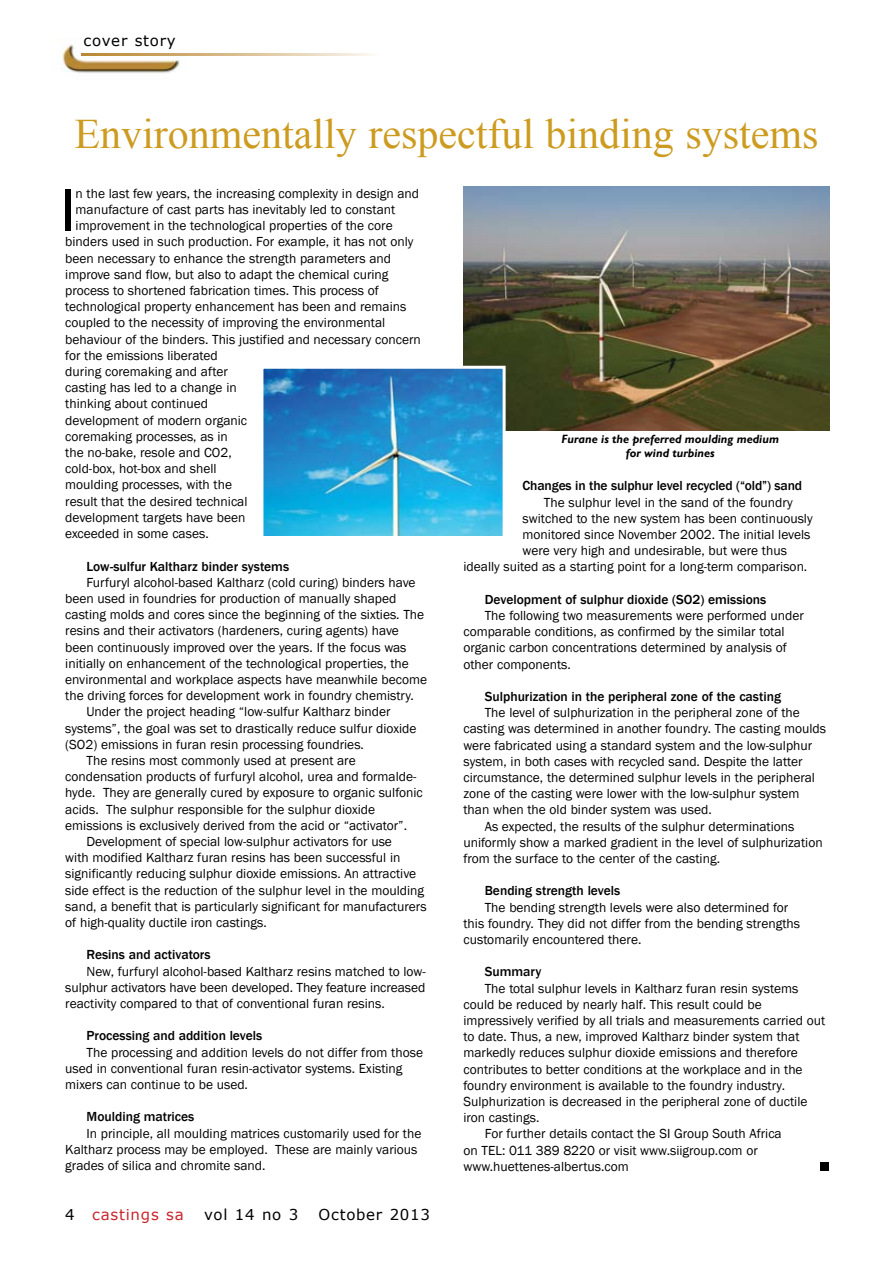
<style>
.page{position:relative;width:893px;height:1263px;background:#fff}
.page>*{position:absolute;margin:0;border:0;box-sizing:border-box;transform-origin:0 0}
.t1{font:62.1px "Franklin Gothic";color:#000}
.t2{font:42px "Times New Roman";color:#cc9b1f}
.t3{font:15px "Verdana";letter-spacing:.05em;color:#000}
.t4{font:15px "Verdana";letter-spacing:.05em;color:#c9252c}
.t5{font:13.5px/16.2px "Franklin Gothic";color:#000}
.t6{font:500 13.5px "Franklin Gothic";color:#000}
.t7{font:italic 700 12px/14.4px "Gill Sans";color:#000;text-align:center}
.s1{color:#000}
</style>
<div class="page">
<img style="left:62px;top:44px;width:125px;height:29px">
<svg style="left:81px;top:54px;width:291px;height:1px"></svg>
<img style="left:463px;top:187px;width:366px;height:243px">
<img style="left:264px;top:370px;width:238px;height:165px">
<div style="left:260px;top:366px;width:246px;height:173px;border:3px solid #fff"></div>
<div style="left:821px;top:1162px;width:8px;height:9px;background:#000"></div>
<p class="t3" style="left:84px;top:30px;width:94px">cover story</p>
<h2 class="t2" style="left:75px;top:105px;width:745px">Environmentally respectful binding systems</h2>
<h1 class="t1" style="left:60px;top:171px;width:17px">I</h1>
<p class="t5" style="left:76px;top:186px;width:345px">n the last few years, the increasing complexity in design and</p>
<p class="t5" style="left:76px;top:202px;width:321px">manufacture of cast parts has inevitably led to constant</p>
<p class="t5" style="left:76px;top:218px;width:319px">improvement in the technological properties of the core</p>
<p class="t5" style="left:65px;top:234px;width:350px">binders used in such production. For example, it has not only</p>
<p class="t5" style="left:65px;top:250px;width:327px">been necessary to enhance the strength parameters and</p>
<p class="t5" style="left:65px;top:267px;width:325px">improve sand flow, but also to adapt the chemical curing</p>
<p class="t5" style="left:65px;top:283px;width:315px">process to shortened fabrication times. This process of</p>
<p class="t5" style="left:65px;top:299px;width:343px">technological property enhancement has been and remains</p>
<p class="t5" style="left:65px;top:315px;width:322px">coupled to the necessity of improving the environmental</p>
<p class="t5" style="left:65px;top:331px;width:357px">behaviour of the binders. This justified and necessary concern</p>
<p class="t5" style="left:65px;top:348px;width:154px">for the emissions liberated</p>
<p class="t5" style="left:65px;top:364px;width:164px">during coremaking and after</p>
<p class="t5" style="left:65px;top:380px;width:173px">casting has led to a change in</p>
<p class="t5" style="left:65px;top:396px;width:144px">thinking about continued</p>
<p class="t5" style="left:65px;top:412px;width:183px">development of modern organic</p>
<p class="t5" style="left:65px;top:429px;width:164px">coremaking processes, as in</p>
<p class="t5" style="left:65px;top:445px;width:168px">the no-bake, resole and CO2,</p>
<p class="t5" style="left:65px;top:461px;width:153px">cold-box, hot-box and shell</p>
<p class="t5" style="left:65px;top:477px;width:168px">moulding processes, with the</p>
<p class="t5" style="left:65px;top:493px;width:184px">result that the desired technical</p>
<p class="t5" style="left:65px;top:510px;width:182px">development targets have been</p>
<p class="t5" style="left:65px;top:526px;width:145px">exceeded in some cases.</p>
<p class="t6" style="left:87px;top:558px;width:204px">Low-sulfur Kaltharz binder systems</p>
<p class="t5" style="left:87px;top:574px;width:331px">Furfuryl alcohol-based Kaltharz (cold curing) binders have</p>
<p class="t5" style="left:65px;top:591px;width:333px">been used in foundries for production of manually shaped</p>
<p class="t5" style="left:65px;top:607px;width:360px">casting molds and cores since the beginning of the sixties. The</p>
<p class="t5" style="left:65px;top:623px;width:335px">resins and their activators (hardeners, curing agents) have</p>
<p class="t5" style="left:65px;top:639px;width:343px">been continuously improved over the years. If the focus was</p>
<p class="t5" style="left:65px;top:655px;width:345px">initially on enhancement of the technological properties, the</p>
<p class="t5" style="left:65px;top:672px;width:363px">environmental and workplace aspects have meanwhile become</p>
<p class="t5" style="left:65px;top:688px;width:350px">the driving forces for development work in foundry chemistry.</p>
<p class="t5" style="left:87px;top:704px;width:305px">Under the project heading “low-sulfur Kaltharz binder</p>
<p class="t5" style="left:65px;top:720px;width:353px">systems”, the goal was set to drastically reduce sulfur dioxide</p>
<p class="t5" style="left:65px;top:736px;width:300px">(SO2) emissions in furan resin processing foundries.</p>
<p class="t5" style="left:87px;top:753px;width:271px">The resins most commonly used at present are</p>
<p class="t5" style="left:65px;top:769px;width:353px">condensation products of furfuryl alcohol, urea and formalde-</p>
<p class="t5" style="left:65px;top:785px;width:359px">hyde. They are generally cured by exposure to organic sulfonic</p>
<p class="t5" style="left:65px;top:801px;width:311px">acids. The sulphur responsible for the sulphur dioxide</p>
<p class="t5" style="left:65px;top:817px;width:343px">emissions is exclusively derived from the acid or “activator”.</p>
<p class="t5" style="left:87px;top:834px;width:307px">Development of special low-sulphur activators for use</p>
<p class="t5" style="left:65px;top:850px;width:337px">with modified Kaltharz furan resins has been successful in</p>
<p class="t5" style="left:65px;top:866px;width:352px">significantly reducing sulphur dioxide emissions. An attractive</p>
<p class="t5" style="left:65px;top:882px;width:360px">side effect is the reduction of the sulphur level in the moulding</p>
<p class="t5" style="left:65px;top:898px;width:363px">sand, a benefit that is particularly significant for manufacturers</p>
<p class="t5" style="left:65px;top:915px;width:203px">of high-quality ductile iron castings.</p>
<p class="t6" style="left:87px;top:946px;width:126px">Resins and activators</p>
<p class="t5" style="left:65px;top:963px;width:362px;text-align:justify;text-indent:21px">New, furfuryl alcohol-based Kaltharz resins matched to low&shy;sulphur activators have been developed. They feature increased reactivity compared to that of conventional furan resins.</p>
<p class="t6" style="left:87px;top:1027px;width:177px">Processing and addition levels</p>
<p class="t5" style="left:65px;top:1044px;width:359px;text-indent:21px">The processing and addition levels do not differ from those used in conventional furan resin-activator systems. Existing mixers can continue to be used.</p>
<p class="t6" style="left:87px;top:1108px;width:109px">Moulding matrices</p>
<p class="t5" style="left:65px;top:1125px;width:358px;text-indent:21px">In principle, all moulding matrices customarily used for the<br>Kaltharz process may be employed. These are mainly various grades of silica and chromite sand.</p>
<p class="t4" style="left:65px;top:1204px;width:120px"><span class="s1">4</span> castings sa</p>
<p class="t3" style="left:204px;top:1204px;width:96px">vol 14 no 3</p>
<p class="t3" style="left:319px;top:1204px;width:113px">October 2013</p>
<p class="t7" style="left:562px;top:432px;width:219px">Furane is the preferred moulding medium for wind turbines</p>
<p class="t6" style="left:523px;top:477px;width:281px">Changes in the sulphur level recycled (“old”) sand</p>
<p class="t5" style="left:544px;top:494px;width:250px">The sulphur level in the sand of the foundry</p>
<p class="t5" style="left:523px;top:510px;width:292px">switched to the new system has been continuously</p>
<p class="t5" style="left:523px;top:527px;width:289px">monitored since November 2002. The initial levels</p>
<p class="t5" style="left:523px;top:543px;width:266px">were very high and undesirable, but were thus</p>
<p class="t5" style="left:463px;top:559px;width:345px">ideally suited as a starting point for a long-term comparison.</p>
<p class="t6" style="left:485px;top:591px;width:283px">Development of sulphur dioxide (SO2) emissions</p>
<p class="t5" style="left:463px;top:608px;width:342px;text-indent:21px">The following two measurements were performed under comparable conditions, as confirmed by the similar total organic carbon concentrations determined by analysis of other components.</p>
<p class="t6" style="left:485px;top:688px;width:298px">Sulphurization in the peripheral zone of the casting</p>
<p class="t5" style="left:485px;top:705px;width:317px">The level of sulphurization in the peripheral zone of the</p>
<p class="t5" style="left:463px;top:721px;width:364px">casting was determined in another foundry. The casting moulds</p>
<p class="t5" style="left:463px;top:737px;width:350px">were fabricated using a standard system and the low-sulphur</p>
<p class="t5" style="left:463px;top:753px;width:341px">system, in both cases with recycled sand. Despite the latter</p>
<p class="t5" style="left:463px;top:770px;width:353px">circumstance, the determined sulphur levels in the peripheral</p>
<p class="t5" style="left:463px;top:786px;width:337px">zone of the casting were lower with the low-sulphur system</p>
<p class="t5" style="left:463px;top:802px;width:250px">than when the old binder system was used.</p>
<p class="t5" style="left:485px;top:818px;width:311px">As expected, the results of the sulphur determinations</p>
<p class="t5" style="left:463px;top:834px;width:361px">uniformly show a marked gradient in the level of sulphurization</p>
<p class="t5" style="left:463px;top:851px;width:258px">from the surface to the center of the casting.</p>
<p class="t6" style="left:485px;top:882px;width:137px">Bending strength levels</p>
<p class="t5" style="left:463px;top:899px;width:338px;text-indent:21px">The bending strength levels were also determined for this foundry. They did not differ from the bending strengths customarily encountered there.</p>
<p class="t6" style="left:485px;top:963px;width:58px">Summary</p>
<p class="t5" style="left:485px;top:980px;width:315px">The total sulphur levels in Kaltharz furan resin systems</p>
<p class="t5" style="left:463px;top:996px;width:300px">could be reduced by nearly half. This result could be</p>
<p class="t5" style="left:463px;top:1013px;width:363px">impressively verified by all trials and measurements carried out</p>
<p class="t5" style="left:463px;top:1029px;width:338px">to date. Thus, a new, improved Kaltharz binder system that</p>
<p class="t5" style="left:463px;top:1045px;width:336px">markedly reduces sulphur dioxide emissions and therefore</p>
<p class="t5" style="left:463px;top:1061px;width:341px">contributes to better conditions at the workplace and in the</p>
<p class="t5" style="left:463px;top:1077px;width:323px">foundry environment is available to the foundry industry.</p>
<p class="t5" style="left:463px;top:1094px;width:345px">Sulphurization is decreased in the peripheral zone of ductile</p>
<p class="t5" style="left:463px;top:1110px;width:77px">iron castings.</p>
<p class="t5" style="left:485px;top:1126px;width:298px">For further details contact the SI Group South Africa</p>
<p class="t5" style="left:463px;top:1142px;width:296px">on TEL: 011 389 8220 or visit www.siigroup.com or</p>
<p class="t5" style="left:463px;top:1158px;width:167px">www.huettenes-albertus.com</p>
</div>
